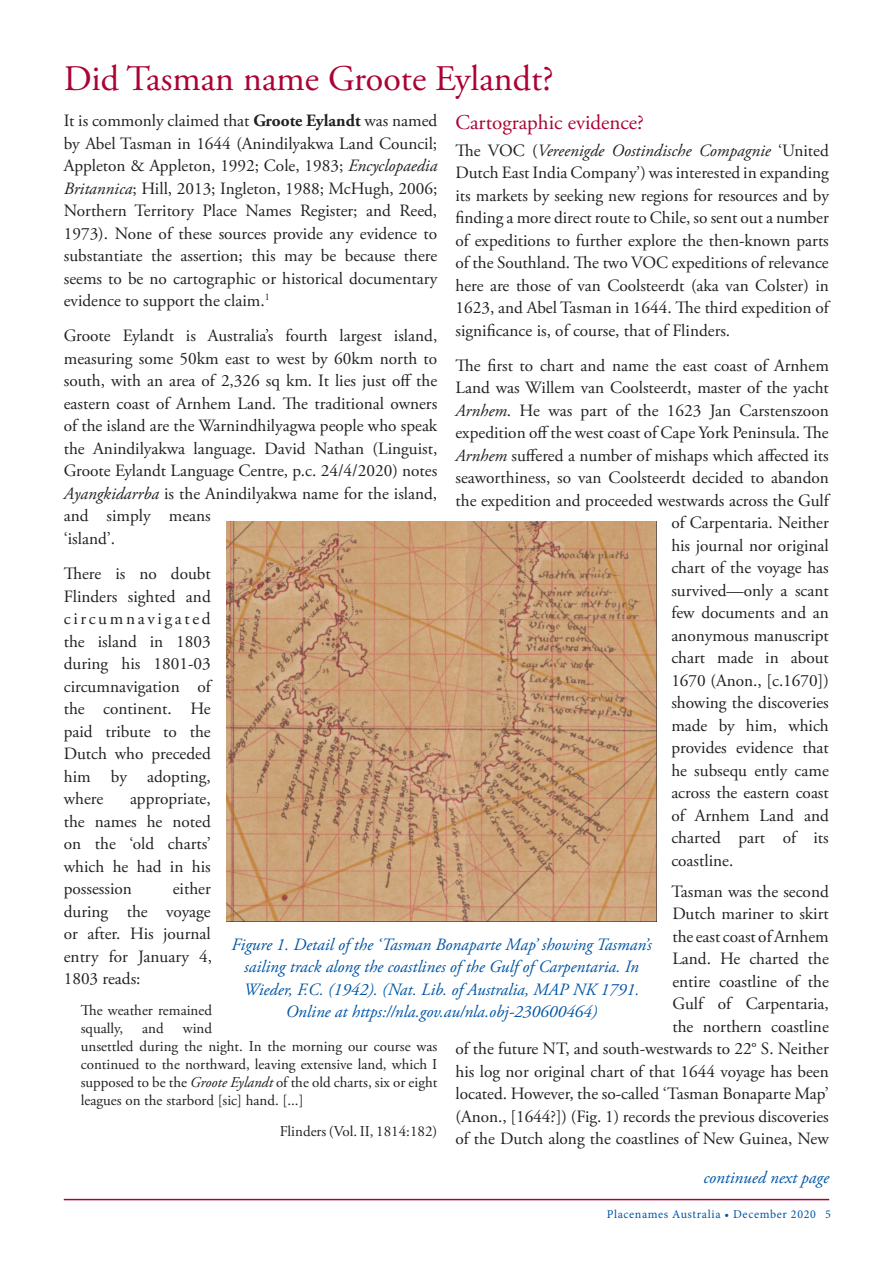
<style>
.page{position:relative;width:893px;height:1263px;background:#fff}
.page>*{position:absolute;margin:0;border:0;box-sizing:border-box;transform-origin:0 0}
.t1{font:36px "Adobe Garamond Pro";letter-spacing:-.01em;color:#ab0333}
.t2{font:21px "Adobe Garamond Pro";color:#ab0333}
.t3{font:17.25px/22.5px "Adobe Garamond Pro";color:#231f20;text-align:justify}
.t4{font:italic 17.25px/22.5px "Adobe Garamond Pro";color:#0155a5;text-align:center}
.t5{font:15px/18px "Adobe Garamond Pro";color:#231f20}
.t6{font:12px "Minion Pro";letter-spacing:.05em;color:#0155a5}
.s1{font-weight:700}
.s2{font-style:italic}
</style>
<div class="page">
<hr style="left:64px;top:1199px;width:765px;height:1px;background:#ab0333">
<img style="left:226px;top:522px;width:431px;height:400px">
<h1 class="t1" style="left:64px;top:57px;width:491px">Did Tasman name Groote Eylandt?</h1>
<p class="t3" style="left:64px;top:110px;width:375px">It is commonly claimed that <span class="s1">Groote Eylandt</span> was named by Abel Tasman in 1644 (Anindilyakwa Land Council; Appleton &amp; Appleton, 1992; Cole, 1983; <span class="s2">Encyclopaedia Britannica</span>; Hill, 2013; Ingleton, 1988; McHugh, 2006; Northern Territory Place Names Register; and Reed, 1973). None of these sources provide any evidence to substantiate the assertion; this may be because there seems to be no cartographic or historical documentary evidence to support the claim.<sup>1</sup></p>
<p class="t3" style="left:64px;top:325px;width:375px;text-align:left">Groote Eylandt is Australia’s fourth largest island, measuring some 50km east to west by 60km north to south, with an area of 2,326 sq km. It lies just off the eastern coast of Arnhem Land. The traditional owners of the island are the Warnindhilyagwa people who speak the Anindilyakwa language. David Nathan (Linguist, Groote Eylandt Language Centre, p.c. 24/4/2020) notes <span class="s2">Ayangkidarrba</span> is the Anindilyakwa name for the island, and simply means<br>‘island’.</p>
<p class="t3" style="left:64px;top:563px;width:150px">There is no doubt Flinders sighted and circumnavigated the island in 1803 during his 1801-03 circumnavigation of the continent. He paid tribute to the Dutch who preceded him by adopting, where</p>
<p class="t2" style="left:455px;top:109px;width:190px">Cartographic evidence?</p>
<p class="t3" style="left:455px;top:139px;width:377px">The VOC (<span class="s2">Vereenigde Oostindische Compagnie</span> ‘United Dutch East India Company’) was interested in expanding its markets by seeking new regions for resources and by finding a more direct route to Chile, so sent out a number of expeditions to further explore the then-known parts of the Southland. The two VOC expeditions of relevance here are those of van Coolsteerdt (aka van Colster) in 1623, and Abel Tasman in 1644. The third expedition of significance is, of course, that of Flinders.</p>
<p class="t3" style="left:455px;top:355px;width:375px">The first to chart and name the east coast of Arnhem</p>
<p class="t3" style="left:455px;top:377px;width:375px">Land was Willem van Coolsteerdt, master of the yacht</p>
<p class="t3" style="left:455px;top:400px;width:375px"><span class="s2">Arnhem</span>. He was part of the 1623 Jan Carstenszoon</p>
<p class="t3" style="left:455px;top:422px;width:375px">expedition off the west coast of Cape York Peninsula. The</p>
<p class="t3" style="left:455px;top:445px;width:375px"><span class="s2">Arnhem</span> suffered a number of mishaps which affected its</p>
<p class="t3" style="left:455px;top:467px;width:375px">seaworthiness, so van Coolsteerdt decided to abandon</p>
<p class="t3" style="left:455px;top:490px;width:377px">the expedition and proceeded westwards across the Gulf</p>
<p class="t3" style="left:671px;top:512px;width:159px">of Carpentaria. Neither</p>
<p class="t3" style="left:671px;top:535px;width:159px">his journal nor original</p>
<p class="t3" style="left:671px;top:557px;width:159px">chart of the voyage has</p>
<p class="t3" style="left:671px;top:580px;width:159px">survived—only a scant</p>
<p class="t3" style="left:671px;top:602px;width:159px">few documents and an</p>
<p class="t3" style="left:671px;top:625px;width:159px">anonymous manuscript</p>
<p class="t3" style="left:671px;top:647px;width:159px">chart made in about</p>
<p class="t3" style="left:671px;top:670px;width:159px">1670 (Anon., [c.1670])</p>
<p class="t3" style="left:671px;top:692px;width:159px">showing the discoveries</p>
<p class="t3" style="left:671px;top:715px;width:159px">made by him, which</p>
<p class="t3" style="left:671px;top:737px;width:159px">provides evidence that</p>
<p class="t3" style="left:671px;top:760px;width:159px">he subsequ ently came</p>
<p class="t3" style="left:671px;top:782px;width:159px">across the eastern coast</p>
<p class="t3" style="left:671px;top:804px;width:159px">of Arnhem Land and</p>
<p class="t3" style="left:671px;top:827px;width:159px">charted part of its</p>
<p class="t3" style="left:671px;top:849px;width:64px">coastline.</p>
<p class="t3" style="left:455px;top:880px;width:375px;text-align:right">Tasman was the second<br>Dutch mariner to skirt<br>the east coast of Arnhem<br>Land. He charted the<br>entire coastline of the<br>Gulf of Carpentaria,<br>the northern coastline<br>of the future NT, and south-westwards to 22° S. Neither his log nor original chart of that 1644 voyage has been located. However, the so-called ‘Tasman Bonaparte Map’ (Anon., [1644?]) (Fig. 1) records the previous discoveries of the Dutch along the coastlines of New Guinea, New</p>
<p class="t3" style="left:64px;top:788px;width:149px;text-indent:66px">appropriate, the names he noted on the ‘old charts’ which he had in his possession</p>
<p class="t3" style="left:64px;top:878px;width:150px;text-indent:109px">either during the voyage or after. His journal entry for January 4, 1803 reads:</p>
<p class="t5" style="left:81px;top:1002px;width:133px">The weather remained squally,</p>
<p class="t4" style="left:232px;top:933px;width:422px">Figure 1. Detail of the ‘Tasman Bonaparte Map’ showing Tasman’s sailing track along the coastlines of the Gulf of Carpentaria. In Wieder, F.C. (1942). (Nat. Lib. of Australia, MAP NK 1791.<br>Online at https://nla.gov.au/nla.obj-230600464)</p>
<p class="t5" style="left:81px;top:1020px;width:358px;text-indent:102px">wind<br>unsettled during the night. In the morning our course was continued to the northward, leaving extensive land, which I supposed to be the <span class="s2">Groote Eylandt</span> of the old charts, six or eight leagues on the starbord [sic] hand. [...]</p>
<p class="t5" style="left:280px;top:1122px;width:159px">Flinders (Vol. II, 1814:182)</p>
<p class="t5" style="left:142px;top:1020px;width:23px">and</p>
<p class="t4" style="left:703px;top:1167px;width:127px">continued next page</p>
<p class="t6" style="left:607px;top:1206px;width:226px">Placenames Australia • December 2020 5</p>
</div>
